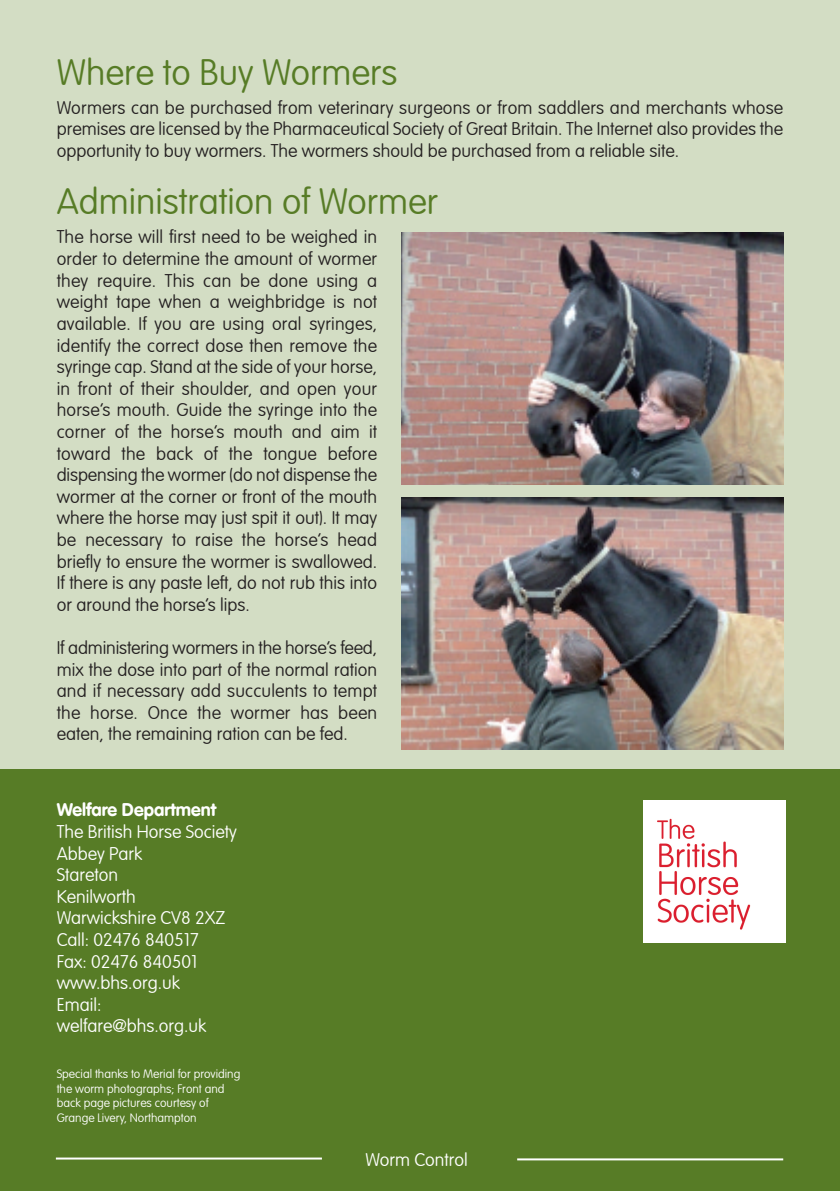
<style>
.page{position:relative;width:840px;height:1191px;background:#fff}
.page>*{position:absolute;margin:0;border:0;box-sizing:border-box;transform-origin:0 0}
.t1{font:100 36px "VAG Rounded LT";color:#577c26}
.t2{font:100 18px/21.6px "VAG Rounded LT";color:#231f20;text-align:justify}
.t3{font:100 18px/21.6px "VAG Rounded LT";color:#fff}
.t4{font:700 18px "VAG Rounded LT";color:#fff}
.t5{font:100 12px/14.4px "VAG Rounded LT";color:#fff}
</style>
<div class="page">
<div style="left:0;top:0;width:839px;height:771px;background:#d3ddc4"></div>
<div style="left:0;top:769px;width:839px;height:422px;background:#577c26"></div>
<img style="left:401px;top:232px;width:381px;height:253px">
<img style="left:401px;top:497px;width:381px;height:252px">
<hr style="left:56px;top:1157px;width:266px;height:2px;background:#fff">
<hr style="left:517px;top:1158px;width:265px;height:2px;background:#fff">
<img style="left:643px;top:800px;width:141px;height:142px">
<h1 class="t1" style="left:57px;top:51px;width:342px">Where to Buy Wormers</h1>
<p class="t2" style="left:57px;top:97px;width:727px">Wormers can be purchased from veterinary surgeons or from saddlers and merchants whose premises are licensed by the Pharmaceutical Society of Great Britain. The Internet also provides the opportunity to buy wormers. The wormers should be purchased from a reliable site.</p>
<h1 class="t1" style="left:57px;top:181px;width:383px">Administration of Wormer</h1>
<p class="t2" style="left:57px;top:227px;width:322px">The horse will first need to be weighed in order to determine the amount of wormer they require. This can be done using a weight tape when a weighbridge is not available. If you are using oral syringes, identify the correct dose then remove the syringe cap. Stand at the side of your horse, in front of their shoulder, and open your horse’s mouth. Guide the syringe into the corner of the horse’s mouth and aim it toward the back of the tongue before dispensing the wormer (do not dispense the wormer at the corner or front of the mouth where the horse may just spit it out). It may be necessary to raise the horse’s head briefly to ensure the wormer is swallowed.<br>If there is any paste left, do not rub this into or around the horse’s lips.</p>
<p class="t2" style="left:57px;top:637px;width:322px">If administering wormers in the horse’s feed, mix the dose into part of the normal ration and if necessary add succulents to tempt the horse. Once the wormer has been eaten, the remaining ration can be fed.</p>
<p class="t4" style="left:57px;top:799px;width:161px">Welfare Department</p>
<p class="t3" style="left:57px;top:821px;width:181px">The British Horse Society<br>Abbey Park<br>Stareton<br>Kenilworth<br>Warwickshire CV8 2XZ<br>Call: 02476 840517<br>Fax: 02476 840501 www.bhs.org.uk<br>Email: welfare@bhs.org.uk</p>
<p class="t5" style="left:57px;top:1067px;width:185px">Special thanks to Merial for providing the worm photographs; Front and back page pictures courtesy of<br>Grange Livery, Northampton</p>
<p class="t3" style="left:365px;top:1149px;width:104px">Worm Control</p>
</div>
